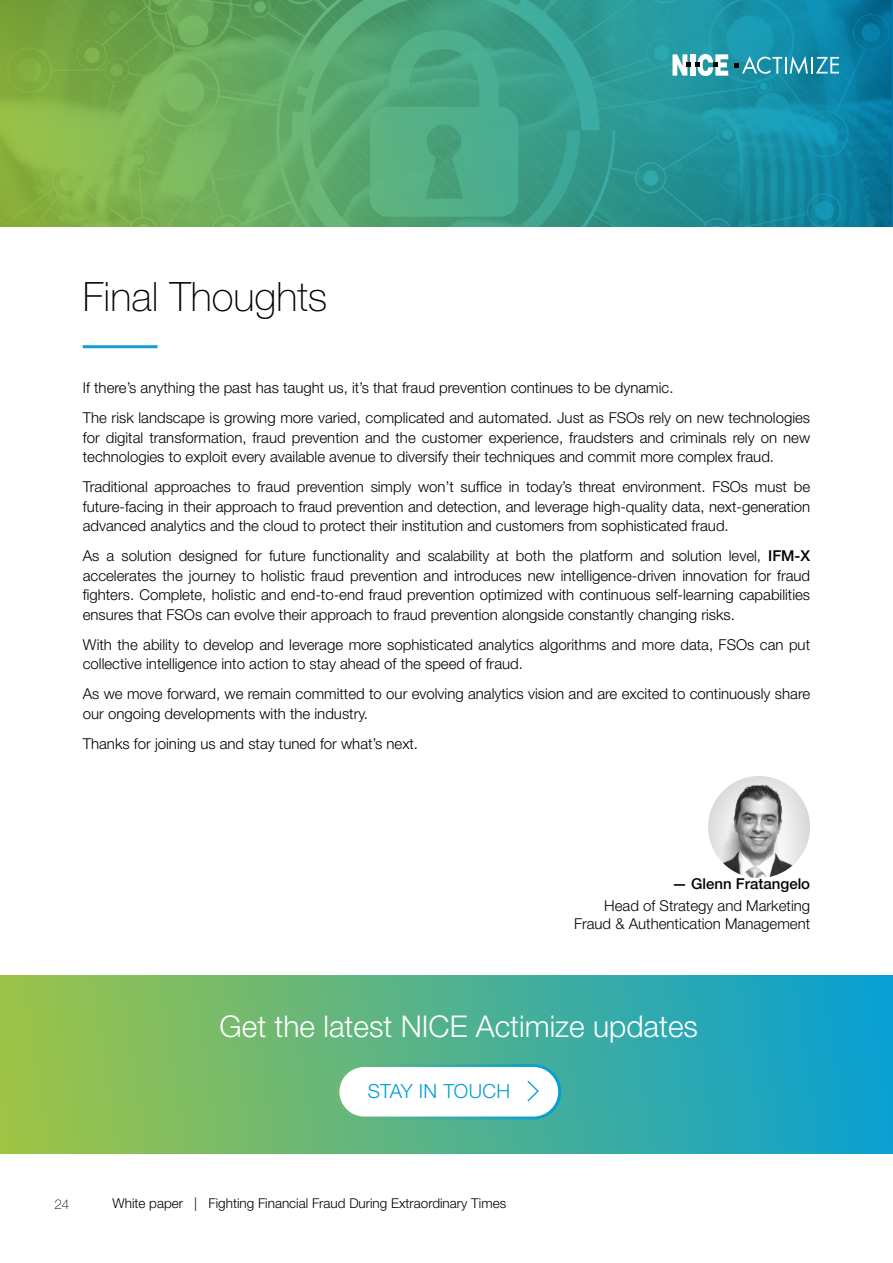
<style>
.page{position:relative;width:893px;height:1263px;background:#fff}
.page>*{position:absolute;margin:0;border:0;box-sizing:border-box;transform-origin:0 0}
.t1{font:100 40.5px "Helvetica Neue LT Pro";color:#000}
.t2{font:300 30px "Helvetica Neue LT Pro";color:#fff}
.AboutText-9_13_light{font:300 19.5px "Helvetica Neue LT Pro";letter-spacing:.005em;color:#009ed9}
.t3{font:300 15px/19.5px "Helvetica Neue LT Pro";color:#000;text-align:justify}
.t4{font:300 15px "Helvetica Neue LT Pro";color:#040503}
.t5{font:500 15px "Helvetica Neue LT Pro";color:#040503}
.t6{font:300 13.5px "Helvetica Neue LT Pro";color:#000}
.t7{font:100 13.5px "Helvetica Neue LT Pro";color:#000}
.s1{font-weight:500}
</style>
<div class="page">
<div style="left:0;top:975px;width:893px;height:178px;background:linear-gradient(to right,#9ec446,#08a0d4)"></div>
<svg style="left:0;top:0;width:893px;height:227px;background:#49a17b"></svg>
<hr style="left:83px;top:345px;width:75px;height:3px;background:#159dd8">
<svg style="left:672px;top:54px;width:56px;height:22px"></svg>
<svg style="left:734px;top:56px;width:105px;height:18px;background:#4ea6b9"></svg>
<div style="left:338px;top:1065px;width:222px;height:53px;background:#fff;border-radius:26px"></div>
<div style="left:336px;top:1064px;width:225px;height:55px;border:3px solid #fff;border-radius:26px"></div>
<svg style="left:527px;top:1081px;width:12px;height:21px"></svg>
<img style="left:708px;top:776px;width:102px;height:102px;border-radius:51px">
<p class="t1" style="left:83px;top:273px;width:246px">Final Thoughts</p>
<p class="t3" style="left:83px;top:378px;width:592px">If there’s anything the past has taught us, it’s that fraud prevention continues to be dynamic.</p>
<p class="t3" style="left:83px;top:408px;width:729px">The risk landscape is growing more varied, complicated and automated. Just as FSOs rely on new technologies for digital transformation, fraud prevention and the customer experience, fraudsters and criminals rely on new technologies to exploit every available avenue to diversify their techniques and commit more complex fraud.</p>
<p class="t3" style="left:83px;top:477px;width:729px">Traditional approaches to fraud prevention simply won’t suffice in today’s threat environment. FSOs must be future-facing in their approach to fraud prevention and detection, and leverage high-quality data, next-generation advanced analytics and the cloud to protect their institution and customers from sophisticated fraud.</p>
<p class="t3" style="left:83px;top:546px;width:729px">As a solution designed for future functionality and scalability at both the platform and solution level, <span class="s1">IFM-X </span>accelerates the journey to holistic fraud prevention and introduces new intelligence-driven innovation for fraud fighters. Complete, holistic and end-to-end fraud prevention optimized with continuous self-learning capabilities ensures that FSOs can evolve their approach to fraud prevention alongside constantly changing risks.</p>
<p class="t3" style="left:83px;top:634px;width:729px">With the ability to develop and leverage more sophisticated analytics algorithms and more data, FSOs can put collective intelligence into action to stay ahead of the speed of fraud.</p>
<p class="t3" style="left:83px;top:684px;width:729px">As we move forward, we remain committed to our evolving analytics vision and are excited to continuously share our ongoing developments with the industry.</p>
<p class="t3" style="left:83px;top:733px;width:337px">Thanks for joining us and stay tuned for what’s next.</p>
<p class="t5" style="left:672px;top:874px;width:140px">— Glenn Fratangelo</p>
<p class="t4" style="left:604px;top:896px;width:207px">Head of Strategy and Marketing</p>
<p class="t4" style="left:574px;top:914px;width:238px">Fraud &amp; Authentication Management</p>
<p class="t2" style="left:220px;top:1008px;width:480px">Get the latest NICE Actimize updates</p>
<p class="AboutText-9_13_light" style="left:368px;top:1079px;width:144px">STAY IN TOUCH</p>
<p class="t7" style="left:54px;top:1196px;width:17px">24</p>
<p class="t6" style="left:112px;top:1195px;width:395px">White paper | Fighting Financial Fraud During Extraordinary Times</p>
</div>
